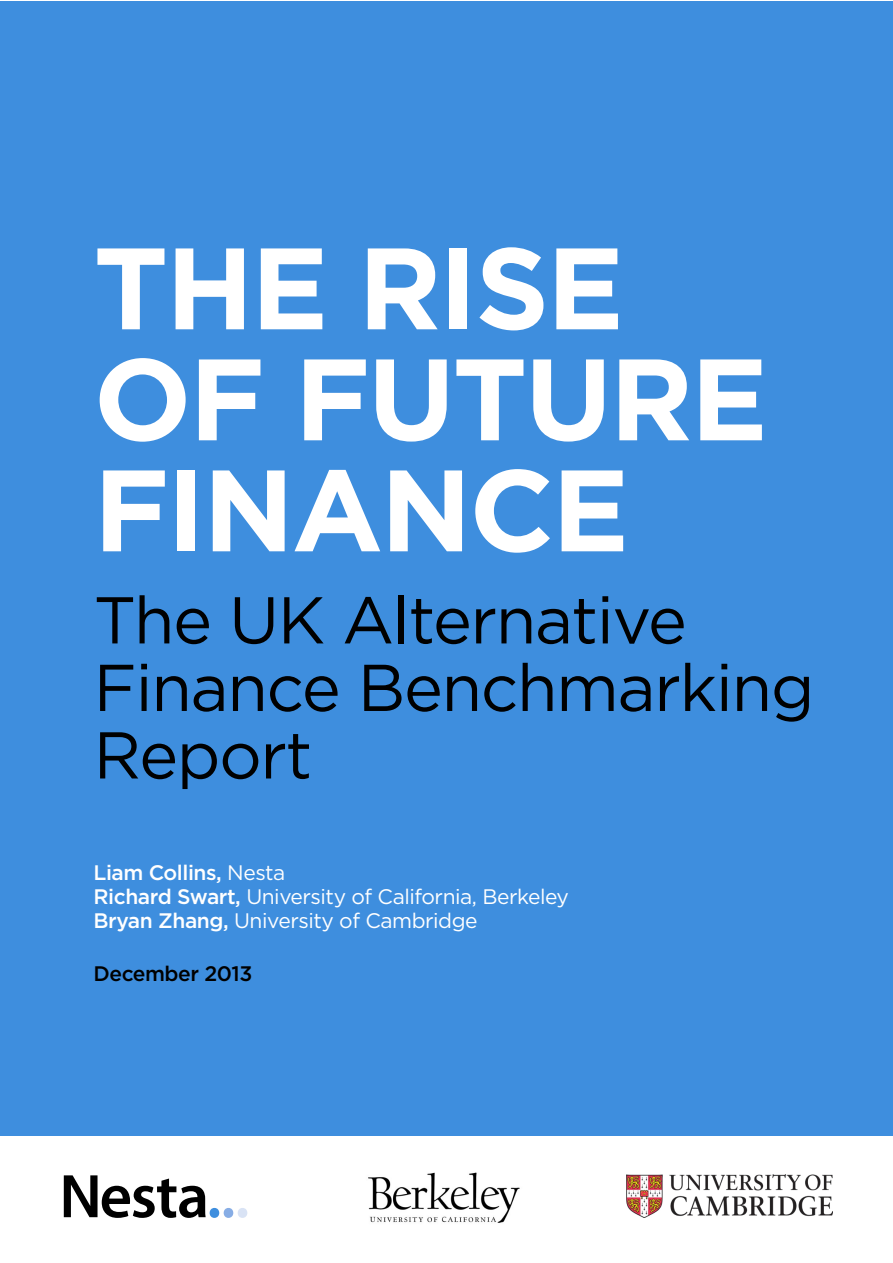
<style>
.page{position:relative;width:893px;height:1263px;background:#fff}
.page>*{position:absolute;margin:0;border:0;box-sizing:border-box;transform-origin:0 0}
.t1{font:700 115.5px/111px "Gotham HTF";letter-spacing:-.02em;color:#fff}
.t2{font:66px/67.5px "Gotham HTF";letter-spacing:-.02em;color:#000}
.t3{font:21px/24px "Gotham HTF";letter-spacing:-.02em;color:#fff}
.t4{font:500 21px "Gotham HTF";letter-spacing:-.02em;color:#000}
.s1{font-weight:500}
</style>
<div class="page">
<div style="left:0;top:1px;width:892px;height:1134px;background:#3e8ede"></div>
<img style="left:368px;top:1172px;width:152px;height:51px">
<img style="left:627px;top:1175px;width:205px;height:42px">
<svg style="left:64px;top:1175px;width:142px;height:43px"></svg>
<div style="left:210px;top:1208px;width:9px;height:10px;background:#3e8ede;border-radius:50%"></div>
<div style="left:224px;top:1208px;width:9px;height:10px;background:#87ade5;border-radius:50%"></div>
<div style="left:238px;top:1208px;width:9px;height:10px;background:#d9e3f5;border-radius:50%"></div>
<h1 class="t1" style="left:94px;top:230px;width:676px">THE RISE<br>OF FUTURE<br>FINANCE</h1>
<h2 class="t2" style="left:94px;top:585px;width:722px">The UK Alternative<br>Finance Benchmarking<br>Report</h2>
<p class="t3" style="left:94px;top:860px;width:477px"><span class="s1">Liam Collins,</span> Nesta<br><span class="s1">Richard Swart,</span> University of California, Berkeley<br><span class="s1">Bryan Zhang,</span> University of Cambridge</p>
<p class="t4" style="left:94px;top:962px;width:160px">December 2013</p>
</div>
